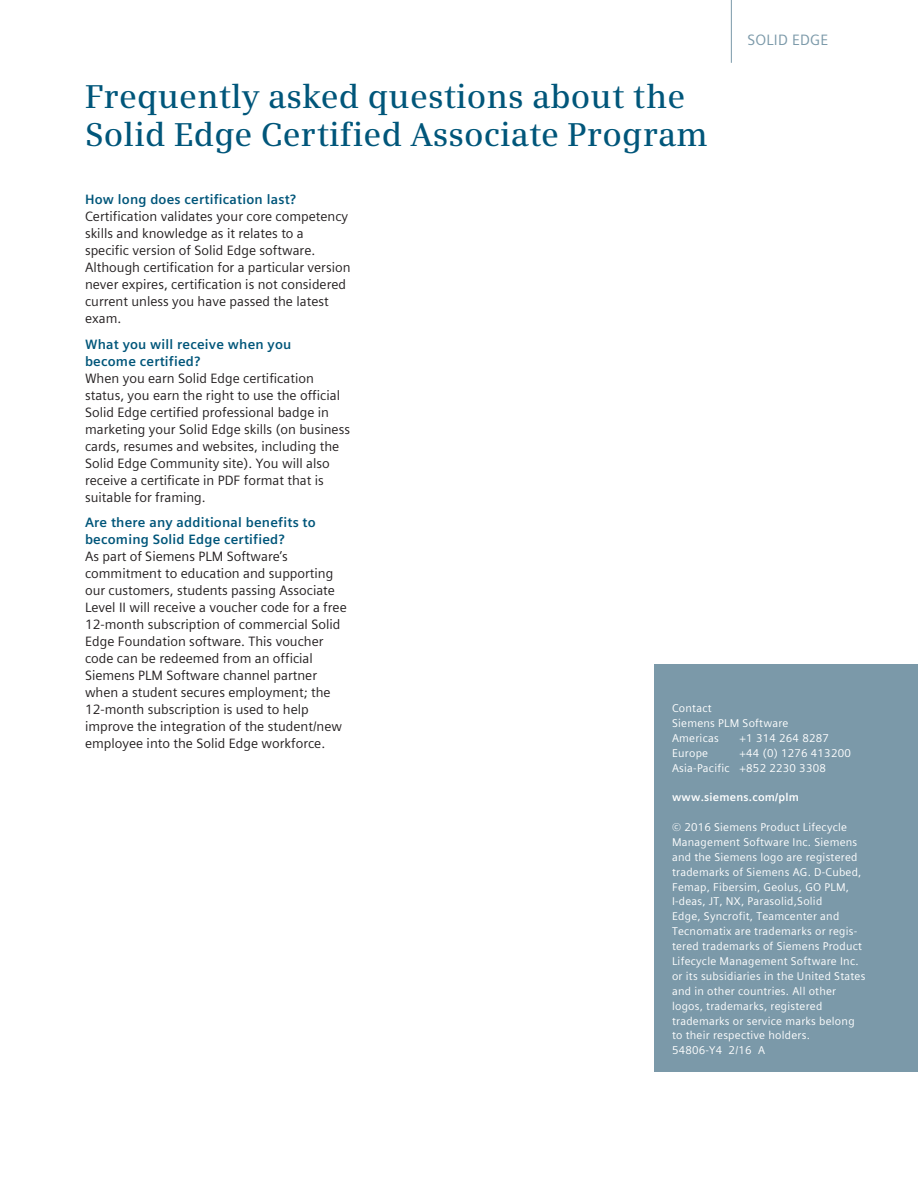
<style>
.page{position:relative;width:918px;height:1188px;background:#fff}
.page>*{position:absolute;margin:0;border:0;box-sizing:border-box;transform-origin:0 0}
._04__Head_Blue__22pt{font:600 33px/38.2px "Siemens Serif";letter-spacing:.005em;color:#00567a}
.Product_tab___10pt_0{font:15px "Siemens Sans Global";letter-spacing:.015em;color:#7b99a9}
._04__Copy___9pt_4mm{font:13.5px/17px "Siemens Sans Global";color:#231f20}
._04__Head_Blue_para{font:700 13.5px/17px "Siemens Sans Global";letter-spacing:.015em;color:#00567a}
.legal{font:11.25px/14.9px "Siemens Sans Global";letter-spacing:.02em;color:#fff}
.legal-2{font:700 11.25px "Siemens Sans Global";letter-spacing:.02em;color:#fff}
</style>
<div class="page">
<hr style="left:731px;top:0;width:1px;height:63px;background:#7b99a9">
<div style="left:655px;top:664px;width:263px;height:408px;background:#7b99a9"></div>
<p class="_04__Head_Blue__22pt" style="left:85px;top:77px;width:624px">Frequently asked questions about the<br>Solid Edge Certified Associate Program</p>
<p class="Product_tab___10pt_0" style="left:748px;top:29px;width:83px">SOLID EDGE</p>
<p class="_04__Head_Blue_para" style="left:85px;top:191px;width:213px">How long does certification last?</p>
<p class="_04__Copy___9pt_4mm" style="left:85px;top:208px;width:267px">Certification validates your core competency skills and knowledge as it relates to a specific version of Solid Edge software.<br>Although certification for a particular version never expires, certification is not considered current unless you have passed the latest exam.</p>
<p class="_04__Head_Blue_para" style="left:85px;top:336px;width:208px">What you will receive when you become certified?</p>
<p class="_04__Copy___9pt_4mm" style="left:85px;top:370px;width:267px">When you earn Solid Edge certification status, you earn the right to use the official Solid Edge certified professional badge in marketing your Solid Edge skills (on business cards, resumes and websites, including the Solid Edge Community site). You will also receive a certificate in PDF format that is suitable for framing.</p>
<p class="_04__Head_Blue_para" style="left:85px;top:514px;width:232px">Are there any additional benefits to becoming Solid Edge certified?</p>
<p class="_04__Copy___9pt_4mm" style="left:85px;top:548px;width:263px">As part of Siemens PLM Software’s commitment to education and supporting our customers, students passing Associate Level II will receive a voucher code for a free 12-month subscription of commercial Solid Edge Foundation software. This voucher code can be redeemed from an official Siemens PLM Software channel partner when a student secures employment; the 12-month subscription is used to help improve the integration of the student/new employee into the Solid Edge workforce.</p>
<p class="legal" style="left:672px;top:701px;width:41px">Contact</p>
<p class="legal" style="left:672px;top:716px;width:118px">Siemens PLM Software</p>
<p class="legal" style="left:672px;top:731px;width:48px">Americas</p>
<p class="legal" style="left:740px;top:731px;width:91px">+1 314 264 8287</p>
<p class="legal" style="left:672px;top:745px;width:38px">Europe</p>
<p class="legal" style="left:740px;top:745px;width:113px">+44 (0) 1276 413200</p>
<p class="legal" style="left:672px;top:760px;width:155px">Asia-Pacific +852 2230 3308</p>
<p class="legal-2" style="left:672px;top:789px;width:128px">www.siemens.com/plm</p>
<p class="legal" style="left:672px;top:820px;width:195px">© 2016 Siemens Product Lifecycle Management Software Inc. Siemens and the Siemens logo are registered trademarks of Siemens AG. D-Cubed, Femap, Fibersim, Geolus, GO PLM, I-deas, JT, NX, Parasolid,Solid<br>Edge, Syncrofit, Teamcenter and Tecnomatix are trademarks or regis&shy;tered trademarks of Siemens Product Lifecycle Management Software Inc. or its subsidiaries in the United States and in other countries. All other logos, trademarks, registered trademarks or service marks belong to their respective holders.</p>
<p class="legal" style="left:672px;top:1043px;width:94px">54806-Y4 2/16 A</p>
</div>
